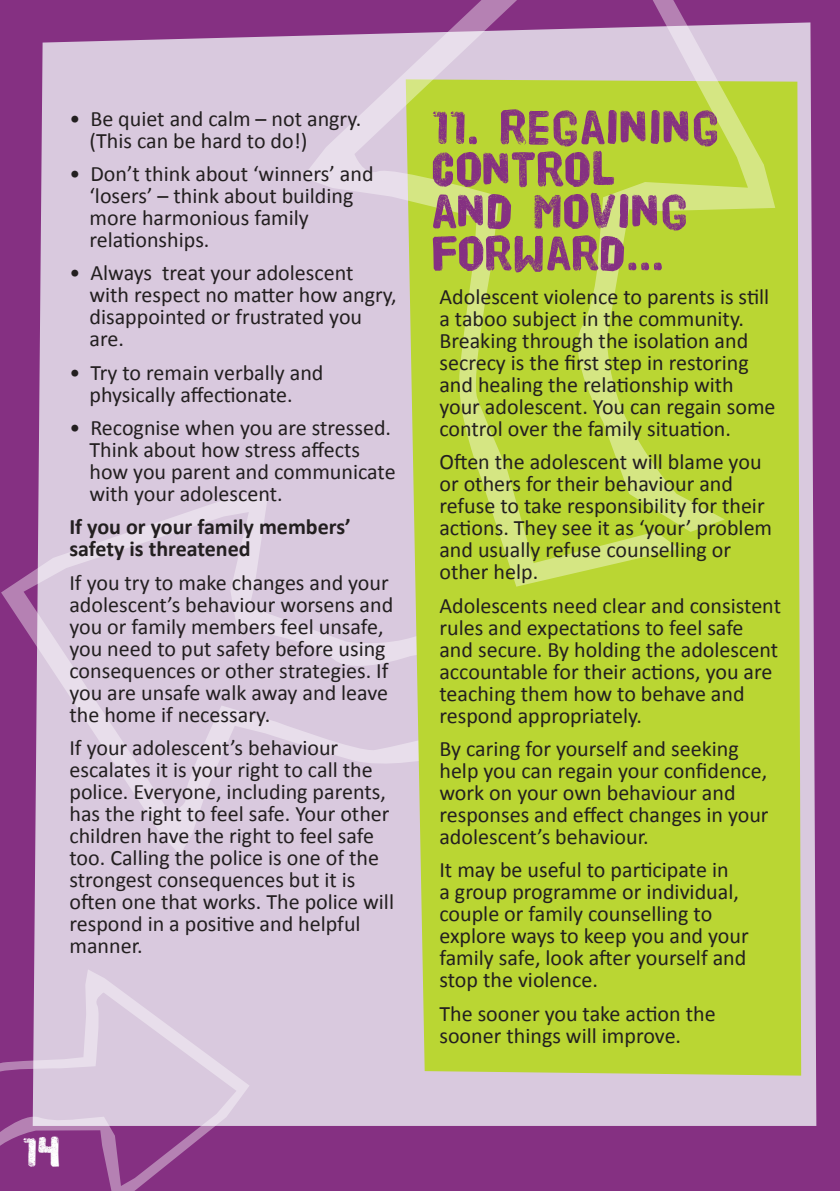
<style>
.page{position:relative;width:840px;height:1191px;background:#fff}
.page>*{position:absolute;margin:0;border:0;box-sizing:border-box;transform-origin:0 0}
.t1{font:50px/42px "HVD Poster";color:#853082}
.t2{font:44px "HVD Poster";color:#fff}
.t3{font:22px/22px "Calibri";color:#231f20}
.t4{font:700 22px/22px "Calibri";color:#231f20}
</style>
<div class="page">
<div style="left:0;top:0;width:839px;height:1191px;background:#853082"></div>
<div style="left:34px;top:22px;width:781px;height:1104px;background:#d9c9de"></div>
<svg style="left:1px;top:494px;width:404px;height:361px;background:#d3bed7"></svg>
<div style="left:405px;top:79px;width:395px;height:996px;background:#bad633"></div>
<svg style="left:302px;top:0;width:472px;height:586px;background:#c3cc70"></svg>
<svg style="left:0;top:969px;width:249px;height:222px;fill:#d9c9de"></svg>
<p class="t3" style="left:89px;top:107px;width:273px;text-indent:-20px">• Be quiet and calm – not angry. (This can be hard to do!)</p>
<p class="t3" style="left:89px;top:163px;width:285px;text-indent:-20px">• Don’t think about ‘winners’ and ‘losers’ – think about building more harmonious family relationships.</p>
<p class="t3" style="left:89px;top:262px;width:309px;text-indent:-20px">• Always treat your adolescent with respect no matter how angry, disappointed or frustrated you are.</p>
<p class="t3" style="left:69px;top:361px;width:255px;text-align:center">• Try to remain verbally and physically affectionate.</p>
<p class="t3" style="left:89px;top:417px;width:307px;text-indent:-20px">• Recognise when you are stressed.<br>Think about how stress affects how you parent and communicate with your adolescent.</p>
<p class="t4" style="left:69px;top:516px;width:283px">If you or your family members’ safety is threatened</p>
<p class="t3" style="left:69px;top:571px;width:325px">If you try to make changes and your adolescent’s behaviour worsens and you or family members feel unsafe, you need to put safety before using consequences or other strategies. If you are unsafe walk away and leave the home if necessary.</p>
<p class="t3" style="left:69px;top:737px;width:326px">If your adolescent’s behaviour escalates it is your right to call the police. Everyone, including parents, has the right to feel safe. Your other children have the right to feel safe too. Calling the police is one of the strongest consequences but it is often one that works. The police will respond in a positive and helpful manner.</p>
<p class="t2" style="left:22px;top:1131px;width:40px">14</p>
<p class="t1" style="left:431px;top:107px;width:290px">11. REGAINING<br>CONTROL<br>AND MOVING<br>FORWARD...</p>
<p class="t3" style="left:439px;top:286px;width:337px">Adolescent violence to parents is still a taboo subject in the community.<br>Breaking through the isolation and secrecy is the first step in restoring and healing the relationship with your adolescent. You can regain some control over the family situation.</p>
<p class="t3" style="left:439px;top:451px;width:334px">Often the adolescent will blame you or others for their behaviour and refuse to take responsibility for their actions. They see it as ‘your’ problem and usually refuse counselling or other help.</p>
<p class="t3" style="left:439px;top:594px;width:343px">Adolescents need clear and consistent rules and expectations to feel safe and secure. By holding the adolescent accountable for their actions, you are teaching them how to behave and respond appropriately.</p>
<p class="t3" style="left:439px;top:738px;width:330px">By caring for yourself and seeking help you can regain your confidence, work on your own behaviour and responses and effect changes in your adolescent’s behaviour.</p>
<p class="t3" style="left:439px;top:859px;width:311px">It may be useful to participate in<br>a group programme or individual, couple or family counselling to explore ways to keep you and your family safe, look after yourself and stop the violence.</p>
<p class="t3" style="left:439px;top:1002px;width:277px">The sooner you take action the sooner things will improve.</p>
</div>
